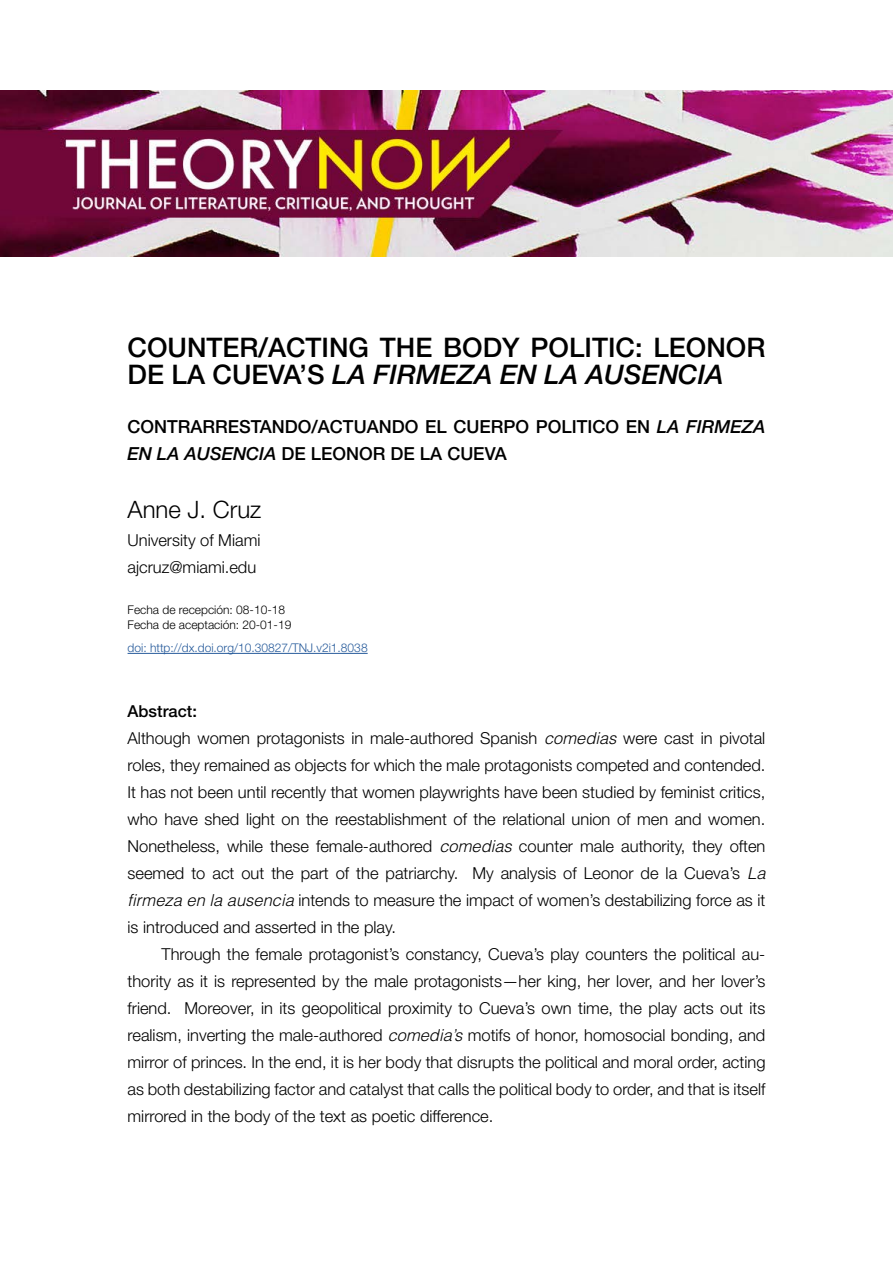
<style>
.page{position:relative;width:893px;height:1263px;background:#fff}
.page>*{position:absolute;margin:0;border:0;box-sizing:border-box;transform-origin:0 0}
.t1{font:500 27px/27px "Helvetica Neue LT Std";color:#000}
.t2{font:300 24px "Helvetica Neue LT Std";color:#000}
.t3{font:500 18px/27px "Helvetica Neue LT Std";color:#000}
.t4{font:300 16.5px/27px "Helvetica Neue LT Std";color:#000}
.t5{font:300 12px/15px "Helvetica Neue LT Std";color:#000}
.t6{font:300 12px "Helvetica Neue LT Std";color:#275b9b}
.s1{font-style:italic}
.s2{font-weight:500}
.s3{font-family:"Helvetica LT Std";font-style:italic}
</style>
<div class="page">
<hr style="left:128px;top:653px;width:240px;height:1px;background:#275b9b">
<img style="left:0;top:90px;width:893px;height:167px">
<h1 class="t1" style="left:128px;top:334px;width:639px">COUNTER/ACTING THE BODY POLITIC: LEONOR<br>DE LA CUEVA’S <span class="s1">LA FIRMEZA EN LA AUSENCIA</span></h1>
<p class="t3" style="left:128px;top:412px;width:639px">CONTRARRESTANDO/ACTUANDO EL CUERPO POLITICO EN <span class="s1">LA FIRMEZA<br>EN LA AUSENCIA</span> DE LEONOR DE LA CUEVA</p>
<h2 class="t2" style="left:128px;top:495px;width:135px">Anne J. Cruz</h2>
<p class="t4" style="left:128px;top:526px;width:134px">University of Miami ajcruz@miami.edu</p>
<p class="t5" style="left:128px;top:602px;width:165px">Fecha de recepción: 08-10-18<br>Fecha de aceptación: 20-01-19</p>
<p class="t6" style="left:128px;top:641px;width:242px">doi: http://dx.doi.org/10.30827/TNJ.v2i1.8038</p>
<p class="t4" style="left:128px;top:698px;width:639px"><span class="s2">Abstract:<br></span>Although women protagonists in male-authored Spanish <span class="s3">comedias</span> were cast in pivotal roles, they remained as objects for which the male protagonists competed and contended.<br>It has not been until recently that women playwrights have been studied by feminist critics, who have shed light on the reestablishment of the relational union of men and women.<br>Nonetheless, while these female-authored <span class="s3">comedias</span> counter male authority, they often seemed to act out the part of the patriarchy. My analysis of Leonor de la Cueva’s <span class="s3">La firmeza en la ausencia</span> intends to measure the impact of women’s destabilizing force as it is introduced and asserted in the play.</p>
<p class="t4" style="left:128px;top:941px;width:639px;text-align:justify;text-indent:34px">Through the female protagonist’s constancy, Cueva’s play counters the political au&shy;thority as it is represented by the male protagonists—her king, her lover, and her lover’s friend. Moreover, in its geopolitical proximity to Cueva’s own time, the play acts out its realism, inverting the male-authored <span class="s3">comedia’s</span> motifs of honor, homosocial bonding, and mirror of princes. In the end, it is her body that disrupts the political and moral order, acting as both destabilizing factor and catalyst that calls the political body to order, and that is itself mirrored in the body of the text as poetic difference.</p>
</div>
